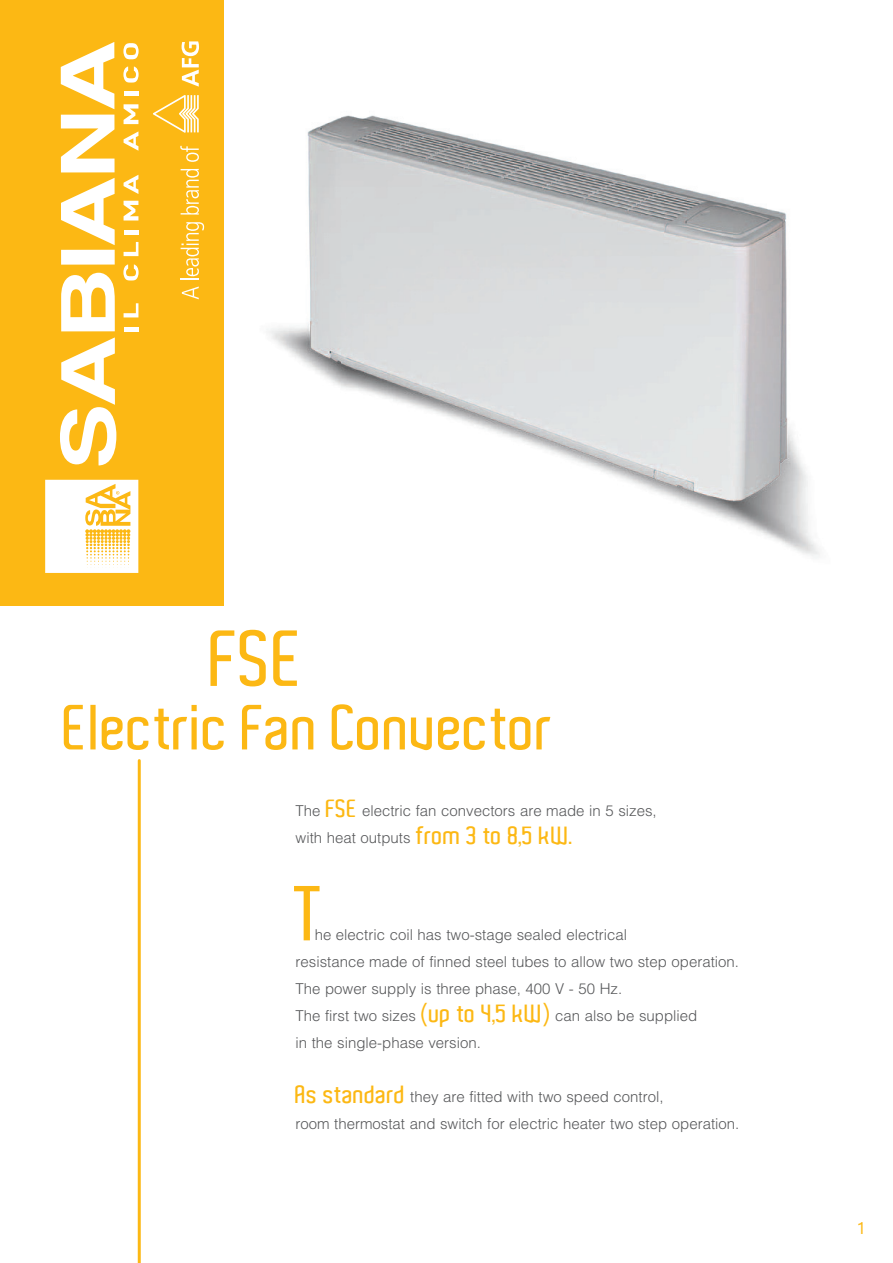
<style>
.page{position:relative;width:893px;height:1263px;background:#fff}
.page>*{position:absolute;margin:0;border:0;box-sizing:border-box;transform-origin:0 0}
.t1{font:600 76.5px "Aldo";color:#fcb814}
.t2{font:600 75px "Aldo";color:#fcb814}
.t3{font:600 61.5px "Aldo";color:#fcb814}
.t4{font:600 16.5px "Aldo";color:#fcb814}
.t5{font:300 15px/27px "Helvetica LT Std";color:#57585a}
.s1{font-family:"Aldo";font-weight:600;font-size:24.15px;color:#fcb814}
</style>
<div class="page">
<img style="left:267px;top:115px;width:553px;height:443px">
<hr style="left:138px;top:760px;width:3px;height:503px;background:#fcb814">
<div style="left:0;top:0;width:223px;height:606px;background:#fcb814"></div>
<svg style="left:60px;top:337px;width:56px;height:128px"></svg>
<svg style="left:61px;top:273px;width:54px;height:58px"></svg>
<div style="left:61px;top:250px;width:54px;height:15px;background:#fff"></div>
<svg style="left:61px;top:178px;width:54px;height:67px"></svg>
<svg style="left:61px;top:115px;width:54px;height:57px"></svg>
<svg style="left:61px;top:42px;width:53px;height:67px"></svg>
<svg style="left:45px;top:480px;width:93px;height:93px;background:#fef1d3"></svg>
<hr style="left:124px;top:327px;width:14px;height:4px;background:#fff">
<svg style="left:124px;top:303px;width:14px;height:14px"></svg>
<svg style="left:123px;top:264px;width:16px;height:16px"></svg>
<svg style="left:124px;top:242px;width:14px;height:14px"></svg>
<hr style="left:124px;top:230px;width:14px;height:4px;background:#fff">
<svg style="left:124px;top:201px;width:14px;height:19px"></svg>
<svg style="left:124px;top:175px;width:14px;height:19px"></svg>
<svg style="left:124px;top:131px;width:14px;height:20px"></svg>
<svg style="left:124px;top:104px;width:14px;height:20px"></svg>
<hr style="left:124px;top:91px;width:14px;height:4px;background:#fff">
<svg style="left:123px;top:66px;width:16px;height:17px"></svg>
<svg style="left:123px;top:43px;width:16px;height:16px"></svg>
<svg style="left:182px;top:286px;width:17px;height:13px"></svg>
<svg style="left:181px;top:222px;width:23px;height:58px"></svg>
<svg style="left:181px;top:169px;width:18px;height:46px"></svg>
<svg style="left:180px;top:146px;width:19px;height:16px"></svg>
<svg style="left:153px;top:95px;width:46px;height:38px"></svg>
<svg style="left:182px;top:41px;width:17px;height:46px"></svg>
<p class="t1" style="left:210px;top:616px;width:95px">FSE</p>
<p class="t3" style="left:64px;top:693px;width:492px">Electric Fan Convector</p>
<p class="t5" style="left:296px;top:797px;width:363px">The <span class="s1">FSE</span> electric fan convectors are made in 5 sizes, with heat outputs <span class="s1">from 3 to 8,5 kW.</span></p>
<p class="t2" style="left:296px;top:872px;width:31px">T</p>
<p class="t5" style="left:296px;top:921px;width:445px;text-indent:19px">he electric coil has two-stage sealed electrical<br>resistance made of finned steel tubes to allow two step operation.<br>The power supply is three phase, 400 V - 50 Hz.<br>The first two sizes <span class="s1">(up to 4,5 kW)</span> can also be supplied<br>in the single-phase version.</p>
<p class="t5" style="left:296px;top:1083px;width:445px"><span class="s1">As standard</span> they are fitted with two speed control,<br>room thermostat and switch for electric heater two step operation.</p>
<p class="t4" style="left:859px;top:1219px;width:7px">1</p>
</div>
